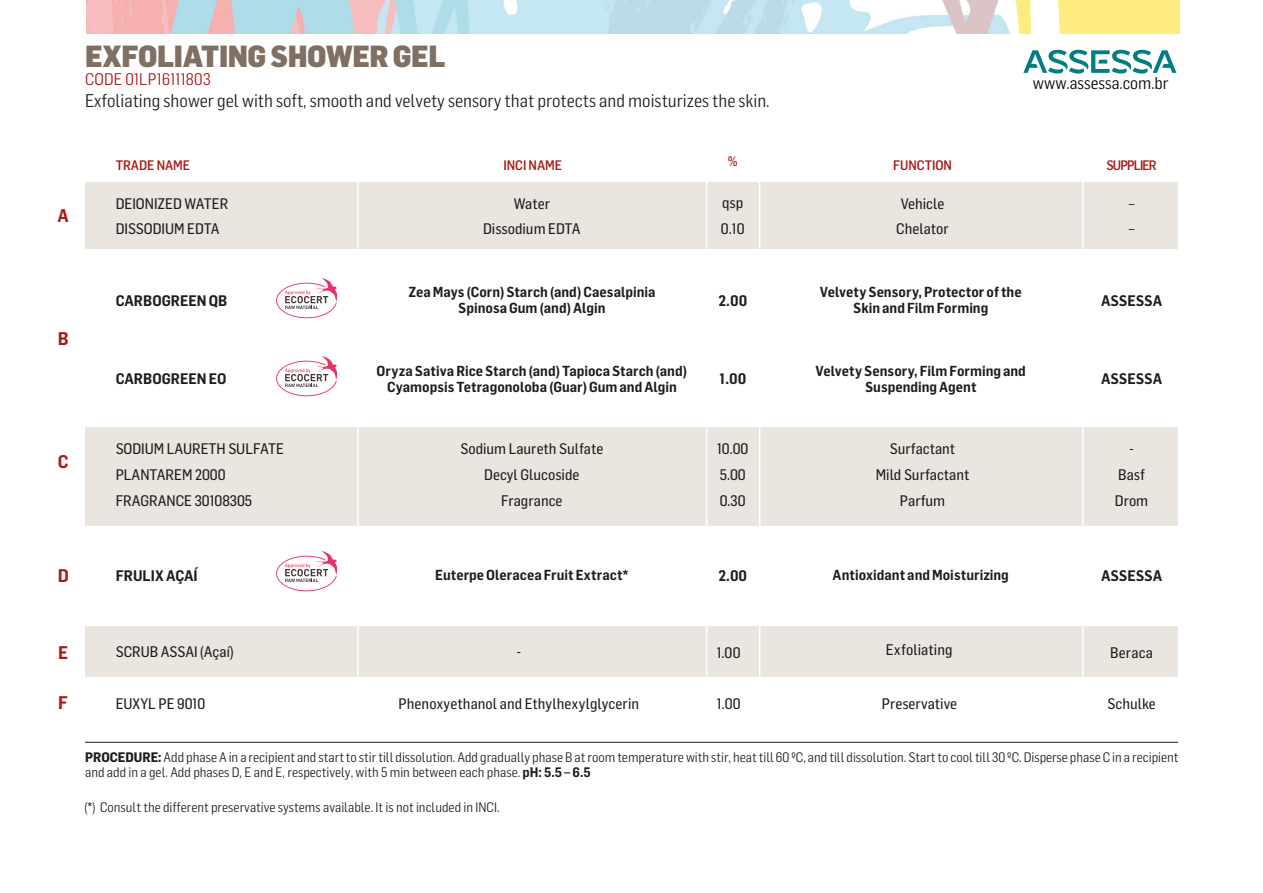
<style>
.page{position:relative;width:1263px;height:893px;background:#fff}
.page>*{position:absolute;margin:0;border:0;box-sizing:border-box;transform-origin:0 0}
.t1{font:900 30px "Flama Semicond";letter-spacing:-.015em;color:#806f63}
.t2{font:18px "Flama Semicond";color:#1d1d1b}
.t3{font:600 18px "Flama Semicond";color:#a71815}
.t4{font:16.95px "Flama Semicond";color:#000}
.t5{font:16.5px "Flama Semicond";letter-spacing:.01em;color:#a71815}
.t6{font:15px/26.1px "Flama Semicond Basic";color:#1d1d1b}
.t7{font:600 15px "Flama Semicond";color:#1d1d1b}
.t8{font:600 14.25px/16.5px "Flama Semicond";color:#1d1d1b;text-align:center}
.t9{font:13.5px/15px "Flama Semicond";color:#1d1d1b}
.t10{font:500 13.5px "Flama Semicond";color:#a71815}
.t11{font:500 13.5px "Flama Semicond";letter-spacing:-.065em;color:#a71815}
.s1{font-weight:700}
.s2{font-weight:600}
</style>
<div class="page">
<div style="left:85px;top:182px;width:1093px;height:67px;background:#ebe5e0"></div>
<hr style="left:85px;top:742px;width:1093px;height:1px;background:#1d1d1b">
<img style="left:86px;top:0;width:1093px;height:33px">
<div style="left:85px;top:427px;width:1093px;height:99px;background:#ebe5e0"></div>
<div style="left:85px;top:626px;width:1093px;height:51px;background:#ebe5e0"></div>
<hr style="left:357px;top:180px;width:2px;height:546px;background:#fff">
<hr style="left:706px;top:176px;width:1px;height:550px;background:#fff">
<hr style="left:759px;top:176px;width:1px;height:550px;background:#fff">
<hr style="left:1082px;top:176px;width:1px;height:550px;background:#fff">
<svg style="left:276px;top:278px;width:61px;height:40px"></svg>
<svg style="left:276px;top:356px;width:61px;height:40px"></svg>
<svg style="left:276px;top:551px;width:61px;height:40px"></svg>
<svg style="left:1023px;top:50px;width:153px;height:24px"></svg>
<h1 class="t1" style="left:85px;top:38px;width:362px">EXFOLIATING SHOWERGEL</h1>
<p class="t5" style="left:85px;top:70px;width:127px">CODE 01LP16111803</p>
<h2 class="t2" style="left:85px;top:90px;width:686px">Exfoliating shower gel with soft, smooth and velvety sensory that protects and moisturizes the skin.</h2>
<p class="t4" style="left:1033px;top:74px;width:137px">www.assessa.com.br</p>
<h2 class="t3" style="left:58px;top:206px;width:13px">A</h2>
<p class="t10" style="left:116px;top:157px;width:76px">TRADE NAME</p>
<p class="t10" style="left:503px;top:157px;width:60px">INCI NAME</p>
<p class="t10" style="left:728px;top:154px;width:11px">%</p>
<p class="t10" style="left:893px;top:157px;width:60px">FUNCTION</p>
<p class="t11" style="left:1106px;top:157px;width:52px">SUPPLIER</p>
<p class="t6" style="left:116px;top:190px;width:114px">DEIONIZED WATER</p>
<p class="t6" style="left:514px;top:190px;width:38px">Water</p>
<p class="t6" style="left:722px;top:189px;width:23px">qsp</p>
<p class="t6" style="left:901px;top:190px;width:45px">Vehicle</p>
<p class="t6" style="left:116px;top:216px;width:106px">DISSODIUM EDTA</p>
<p class="t6" style="left:483px;top:216px;width:99px">Dissodium EDTA</p>
<p class="t6" style="left:721px;top:216px;width:25px">0.10</p>
<p class="t6" style="left:896px;top:216px;width:54px">Chelator</p>
<p class="t6" style="left:1128px;top:216px;width:8px">–</p>
<p class="t6" style="left:1128px;top:190px;width:8px">–</p>
<h2 class="t3" style="left:58px;top:328px;width:12px">B</h2>
<h2 class="t3" style="left:58px;top:451px;width:12px">C</h2>
<p class="t7" style="left:116px;top:291px;width:113px">CARBOGREEN QB</p>
<p class="t8" style="left:408px;top:283px;width:249px">Zea Mays (Corn)Starch (and)Caesalpinia<br>Spinosa Gum (and)Algin</p>
<p class="t7" style="left:718px;top:291px;width:30px">2.00</p>
<p class="t8" style="left:820px;top:283px;width:203px">Velvety Sensory,Protector of the<br>Skin and Film Forming</p>
<p class="t7" style="left:1101px;top:291px;width:63px">ASSESSA</p>
<p class="t7" style="left:116px;top:370px;width:112px">CARBOGREEN EO</p>
<p class="t8" style="left:377px;top:362px;width:312px">OryzaSativa RiceStarch (and) Tapioca Starch (and)<br>Cyamopsis Tetragonoloba (Guar)Gum andAlgin</p>
<p class="t7" style="left:719px;top:370px;width:28px">1.00</p>
<p class="t8" style="left:816px;top:362px;width:212px">Velvety Sensory, Film Forming and<br>Suspending Agent</p>
<p class="t7" style="left:1101px;top:370px;width:63px">ASSESSA</p>
<p class="t6" style="left:116px;top:436px;width:170px">SODIUM LAURETH SULFATE</p>
<p class="t6" style="left:460px;top:436px;width:144px">Sodium Laureth Sulfate</p>
<p class="t6" style="left:717px;top:435px;width:33px">10.00</p>
<p class="t6" style="left:890px;top:436px;width:67px">Surfactant</p>
<p class="t6" style="left:116px;top:461px;width:138px">PLANTAREM 2000<br>FRAGRANCE 30108305</p>
<p class="t6" style="left:484px;top:461px;width:97px;text-align:center">Decyl Glucoside<br>Fragrance</p>
<p class="t6" style="left:720px;top:461px;width:28px">5.00<br>0.30</p>
<p class="t6" style="left:876px;top:461px;width:95px;text-align:center">Mild Surfactant<br>Parfum</p>
<p class="t6" style="left:1115px;top:461px;width:35px">Basf<br>Drom</p>
<p class="t6" style="left:1129px;top:436px;width:6px">-</p>
<h2 class="t3" style="left:58px;top:565px;width:13px">D</h2>
<p class="t7" style="left:116px;top:567px;width:84px">FRULIX AÇAÍ</p>
<p class="t8" style="left:435px;top:567px;width:195px">EuterpeOleracea Fruit Extract*</p>
<p class="t7" style="left:718px;top:567px;width:30px">2.00</p>
<p class="t8" style="left:833px;top:567px;width:178px">Antioxidant andMoisturizing</p>
<p class="t7" style="left:1101px;top:567px;width:63px">ASSESSA</p>
<h2 class="t3" style="left:58px;top:642px;width:12px">E</h2>
<p class="t6" style="left:116px;top:638px;width:119px">SCRUB ASSAI (Açaí)</p>
<p class="t6" style="left:517px;top:639px;width:6px">-</p>
<p class="t6" style="left:717px;top:639px;width:25px">1.00</p>
<p class="t6" style="left:886px;top:636px;width:68px">Exfoliating</p>
<p class="t6" style="left:1110px;top:639px;width:44px">Beraca</p>
<h2 class="t3" style="left:58px;top:692px;width:11px">F</h2>
<p class="t6" style="left:116px;top:690px;width:91px">EUXYL PE 9010</p>
<p class="t6" style="left:399px;top:690px;width:242px">Phenoxyethanol and Ethylhexylglycerin</p>
<p class="t6" style="left:717px;top:690px;width:25px">1.00</p>
<p class="t6" style="left:882px;top:690px;width:77px">Preservative</p>
<p class="t6" style="left:1107px;top:690px;width:50px">Schulke</p>
<p class="t9" style="left:85px;top:749px;width:1095px"><span class="s1">PROCEDURE:</span> Add phase A in a recipient and startto stirtill dissolution. Add gradually phase B atroomtemperaturewith stir, heattill 60 ºC, and till dissolution. Startto cooltill 30 ºC. Disperse phase C in a recipient and add in a gel. Add phases D, E and E, respectively, with 5 min between each phase. <span class="s2">pH: 5.5 – 6.5</span></p>
<p class="t9" style="left:84px;top:799px;width:417px">(*) Consult the different preservative systems available. It is not included in INCI.</p>
</div>
